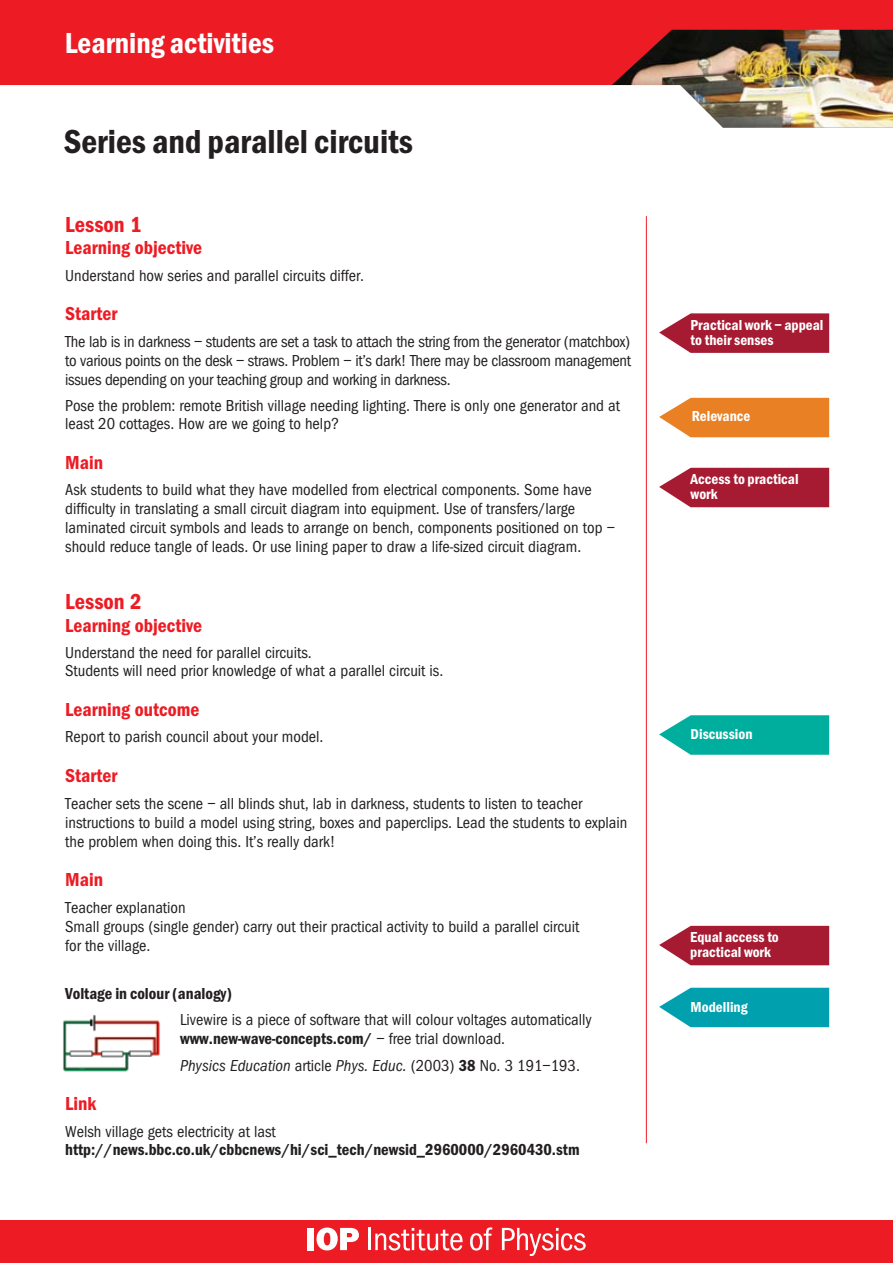
<style>
.page{position:relative;width:893px;height:1263px;background:#fff}
.page>*{position:absolute;margin:0;border:0;box-sizing:border-box;transform-origin:0 0}
.t1{font:600 34.5px "Franklin Got Cd Io P";color:#231f20}
.t2{font:600 30px "Franklin Got Cd Io P";color:#fff}
.t3{font:600 22.5px "Franklin Got Cd Io P";color:#ed1c24}
.t4{font:600 19.5px "Franklin Got Cd Io P";color:#ed1c24}
.t5{font:16.5px/18.8px "Franklin Got Cd Io P";color:#231f20}
.t6{font:600 16.5px "Franklin Got Cd Io P";color:#231f20}
.t7{font:italic 16.5px "Franklin Got Cd Io P";color:#231f20}
.t8{font:600 15px/15px "Franklin Got Cd Io P";color:#fff}
.s1{font-weight:600}
.s2{font-style:normal}
.s3{font-weight:600;font-style:normal}
</style>
<div class="page">
<div style="left:0;top:1220px;width:893px;height:43px;background:#ed1c24"></div>
<div style="left:307px;top:1228px;width:7px;height:22px;background:#fff"></div>
<svg style="left:317px;top:1227px;width:42px;height:23px"></svg>
<hr style="left:369px;top:1228px;width:2px;height:22px;background:#fff">
<svg style="left:375px;top:1228px;width:88px;height:22px"></svg>
<svg style="left:470px;top:1227px;width:22px;height:23px"></svg>
<svg style="left:502px;top:1228px;width:84px;height:28px"></svg>
<img style="left:611px;top:85px;width:282px;height:43px">
<svg style="left:0;top:0;width:893px;height:85px;background:#d52729"></svg>
<svg style="left:659px;top:715px;width:170px;height:40px;background:#1ab6a7"></svg>
<svg style="left:659px;top:988px;width:170px;height:39px;background:#17a8b6"></svg>
<svg style="left:659px;top:398px;width:170px;height:39px;background:#eb8b38"></svg>
<svg style="left:659px;top:926px;width:170px;height:39px;background:#ae2f44"></svg>
<svg style="left:659px;top:313px;width:170px;height:40px;background:#af3247"></svg>
<svg style="left:659px;top:468px;width:170px;height:39px;background:#ae2f44"></svg>
<hr style="left:646px;top:216px;width:1px;height:927px;background:#ed1c24">
<img style="left:63px;top:1014px;width:97px;height:58px">
<h2 class="t2" style="left:65px;top:26px;width:211px">Learning activities</h2>
<h1 class="t1" style="left:64px;top:122px;width:351px">Series and parallel circuits</h1>
<h3 class="t3" style="left:65px;top:211px;width:78px">Lesson 1</h3>
<p class="t4" style="left:65px;top:236px;width:138px">Learning objective</p>
<p class="t5" style="left:65px;top:266px;width:301px">Understand how series and parallel circuits differ.</p>
<p class="t4" style="left:65px;top:303px;width:54px">Starter</p>
<p class="t5" style="left:65px;top:333px;width:567px;text-align:justify">The lab is in darkness – students are set a task to attach the string from the generator (matchbox) to various points on the desk – straws. Problem – it’s dark! There may be classroom management issues depending on your teaching group and working in darkness.</p>
<p class="t5" style="left:65px;top:397px;width:556px;line-height:18px">Pose the problem: remote British village needing lighting. There is only one generator and at least 20 cottages. How are we going to help?</p>
<p class="t4" style="left:65px;top:451px;width:39px">Main</p>
<p class="t5" style="left:65px;top:481px;width:551px">Ask students to build what they have modelled from electrical components. Some have difficulty in translating a small circuit diagram into equipment. Use of transfers/large laminated circuit symbols and leads to arrange on bench, components positioned on top – should reduce tangle of leads. Or use lining paper to draw a life-sized circuit diagram.</p>
<h3 class="t3" style="left:65px;top:589px;width:78px">Lesson 2</h3>
<p class="t4" style="left:65px;top:614px;width:138px">Learning objective</p>
<p class="t5" style="left:65px;top:644px;width:380px;line-height:18px">Understand the need for parallel circuits.<br>Students will need prior knowledge of what a parallel circuit is.</p>
<p class="t4" style="left:65px;top:698px;width:136px">Learning outcome</p>
<p class="t5" style="left:65px;top:727px;width:260px">Report to parish council about your model.</p>
<p class="t4" style="left:65px;top:764px;width:54px">Starter</p>
<p class="t5" style="left:65px;top:794px;width:564px">Teacher sets the scene – all blinds shut, lab in darkness, students to listen to teacher instructions to build a model using string, boxes and paperclips. Lead the students to explain the problem when doing this. It’s really dark!</p>
<p class="t4" style="left:65px;top:868px;width:39px">Main</p>
<p class="t5" style="left:65px;top:898px;width:516px">Teacher explanation<br>Small groups (single gender) carry out their practical activity to build a parallel circuit for the village.</p>
<p class="t6" style="left:65px;top:984px;width:168px">Voltage in colour (analogy)</p>
<p class="t5" style="left:180px;top:1010px;width:413px">Livewire is a piece of software that will colour voltages automatically <span class="s1">www.new-wave-concepts.com/</span> – free trial download.</p>
<p class="t7" style="left:180px;top:1056px;width:401px">Physics Education <span class="s2">article</span> Phys. Educ. <span class="s2">(2003)</span> <span class="s3">38</span> <span class="s2">No. 3 191–193.</span></p>
<p class="t4" style="left:65px;top:1093px;width:33px">Link</p>
<p class="t5" style="left:65px;top:1122px;width:212px">Welsh village gets electricity at last</p>
<p class="t6" style="left:65px;top:1140px;width:516px">http://news.bbc.co.uk/cbbcnews/hi/sci_tech/newsid_2960000/2960430.stm</p>
<p class="t8" style="left:691px;top:317px;width:134px">Practical work – appeal to their senses</p>
<p class="t8" style="left:692px;top:409px;width:60px">Relevance</p>
<p class="t8" style="left:691px;top:472px;width:110px">Access to practical work</p>
<p class="t8" style="left:691px;top:726px;width:63px">Discussion</p>
<p class="t8" style="left:690px;top:930px;width:90px">Equal access to practical work</p>
<p class="t8" style="left:691px;top:999px;width:59px">Modelling</p>
</div>
